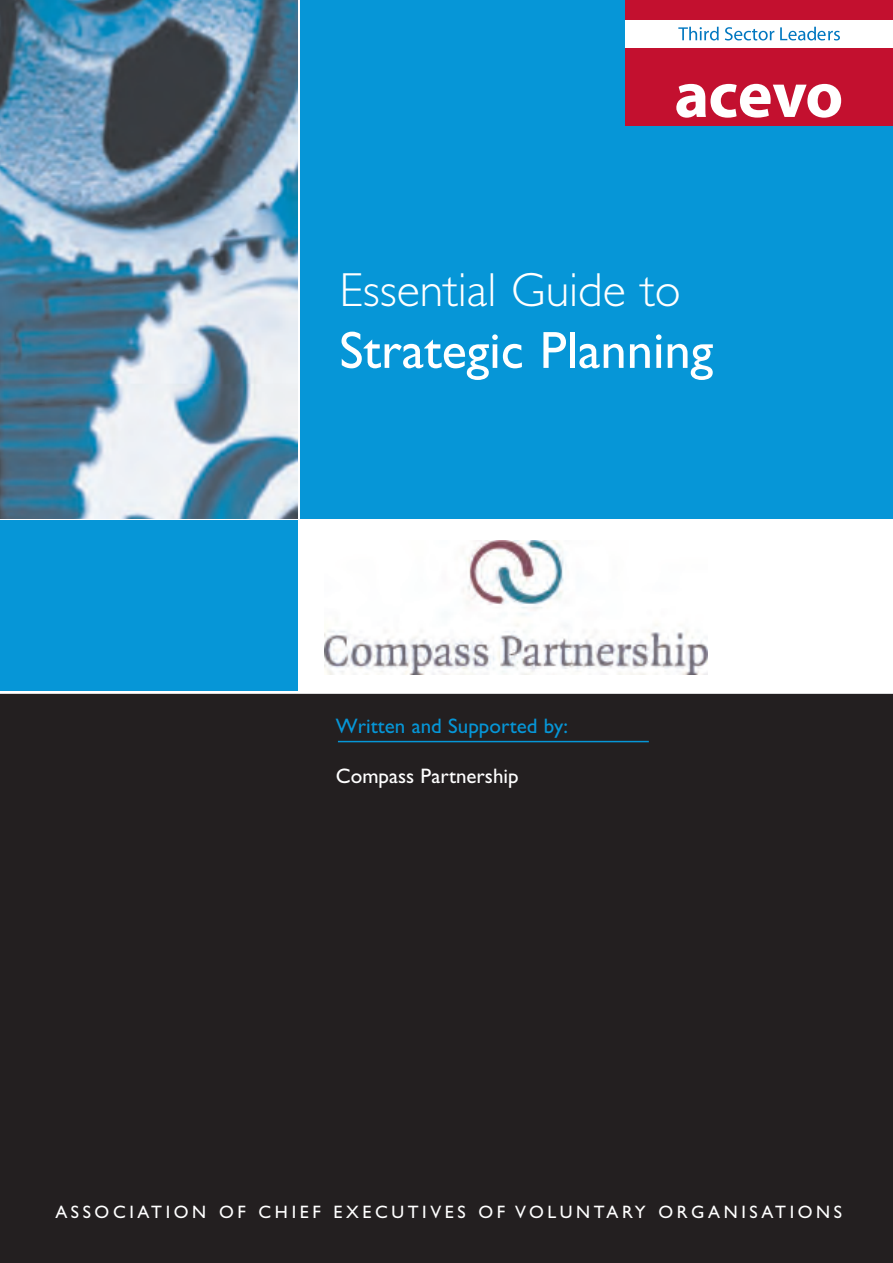
<style>
.page{position:relative;width:893px;height:1263px;background:#fff}
.page>*{position:absolute;margin:0;border:0;box-sizing:border-box;transform-origin:0 0}
.t1{font:52.5px "Gill Sans";color:#fff}
.t2{font:300 48px "Gill Sans";color:#fff}
.t3{font:21px "Gill Sans";color:#0696d7}
.t4{font:21px "Gill Sans";color:#fff}
.t5{font:18px "Gill Sans";letter-spacing:.2em;color:#fff}
</style>
<div class="page">
<div style="left:0;top:693px;width:893px;height:570px;background:#231f20"></div>
<div style="left:300px;top:0;width:593px;height:519px;background:#0696d7"></div>
<div style="left:625px;top:16px;width:268px;height:110px;background:#fff"></div>
<div style="left:625px;top:48px;width:268px;height:78px;background:#c3102f"></div>
<div style="left:625px;top:0;width:268px;height:20px;background:#c3102f"></div>
<svg style="left:676px;top:84px;width:165px;height:34px"></svg>
<svg style="left:678px;top:27px;width:41px;height:13px"></svg>
<svg style="left:725px;top:27px;width:49px;height:13px"></svg>
<svg style="left:780px;top:27px;width:60px;height:13px"></svg>
<div style="left:0;top:521px;width:298px;height:170px;background:#0696d7"></div>
<img style="left:0;top:0;width:298px;height:519px">
<hr style="left:0;top:692px;width:893px;height:2px;background:#fff">
<hr style="left:338px;top:741px;width:311px;height:1px;background:#0696d7">
<img style="left:325px;top:541px;width:383px;height:134px">
<h2 class="t2" style="left:339px;top:272px;width:343px">Essential Guide to</h2>
<h1 class="t1" style="left:339px;top:330px;width:375px">Strategic Planning</h1>
<p class="t3" style="left:336px;top:718px;width:234px">Written and Supported by:</p>
<p class="t4" style="left:336px;top:768px;width:184px">Compass Partnership</p>
<p class="t5" style="left:55px;top:1205px;width:788px">ASSOCIATION OF CHIEF EXECUTIVES OF VOLUNTARY ORGANISATIONS</p>
</div>
